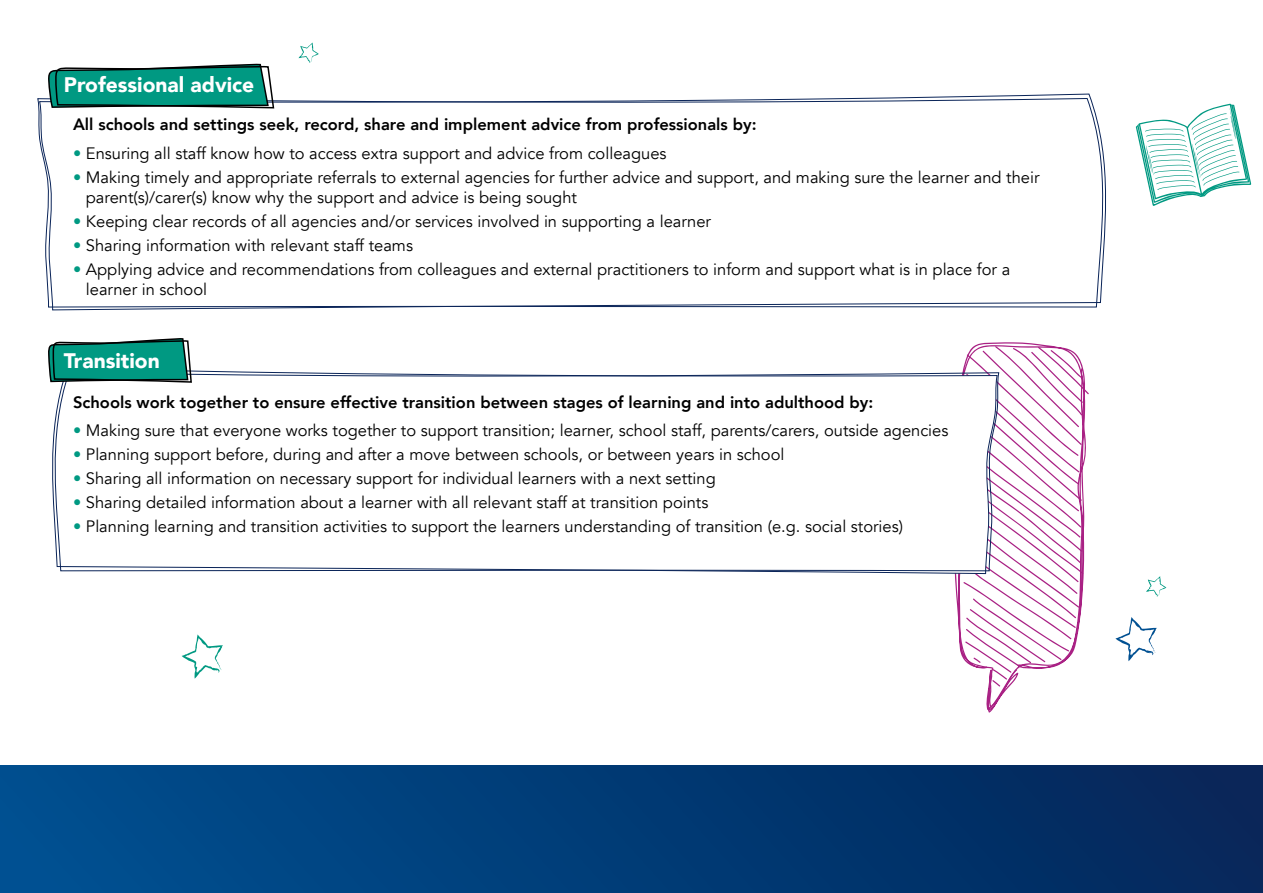
<style>
.page{position:relative;width:1263px;height:893px;background:#fff}
.page>*{position:absolute;margin:0;border:0;box-sizing:border-box;transform-origin:0 0}
.t1{font:900 21px "Avenir";color:#fff}
.t2{font:16.5px/19.8px "Avenir";color:#000}
.t3{font:800 16.5px "Avenir";color:#000}
.s1{color:#009982}
</style>
<div class="page">
<svg style="left:955px;top:342px;width:98px;height:275px"></svg>
<svg style="left:958px;top:346px;width:131px;height:367px"></svg>
<svg style="left:1136px;top:104px;width:115px;height:102px"></svg>
<div style="left:0;top:765px;width:1263px;height:128px;background:linear-gradient(to right,#005091,#042659)"></div>
<svg style="left:37px;top:97px;width:1069px;height:211px"></svg>
<svg style="left:49px;top:64px;width:226px;height:45px;background:#229282"></svg>
<svg style="left:52px;top:372px;width:948px;height:200px"></svg>
<svg style="left:49px;top:338px;width:144px;height:46px;background:#279383"></svg>
<svg style="left:182px;top:634px;width:41px;height:45px"></svg>
<svg style="left:1115px;top:617px;width:42px;height:44px"></svg>
<svg style="left:298px;top:43px;width:21px;height:20px"></svg>
<svg style="left:1146px;top:576px;width:20px;height:21px"></svg>
<p class="t1" style="left:64px;top:67px;width:192px">Professional advice</p>
<p class="t3" style="left:73px;top:112px;width:685px">All schools and settings seek, record, share and implement advice from professionals by:</p>
<p class="t2" style="left:73px;top:143px;width:595px"><span class="s1">•</span> Ensuring all staff know how to access extra support and advice from colleagues</p>
<p class="t2" style="left:86px;top:168px;width:955px;text-indent:-13px"><span class="s1">•</span> Making timely and appropriate referrals to external agencies for further advice and support, and making sure the learner and their parent(s)/carer(s) know why the support and advice is being sought</p>
<p class="t2" style="left:73px;top:211px;width:639px"><span class="s1">•</span> Keeping clear records of all agencies and/or services involved in supporting a learner</p>
<p class="t2" style="left:73px;top:235px;width:341px"><span class="s1">•</span> Sharing information with relevant staff teams</p>
<p class="t2" style="left:86px;top:259px;width:926px;text-indent:-13px"><span class="s1">•</span> Applying advice and recommendations from colleagues and external practitioners to inform and support what is in place for a learner in school</p>
<p class="t1" style="left:64px;top:342px;width:98px">Transition</p>
<p class="t3" style="left:73px;top:389px;width:802px">Schools work together to ensure effective transition between stages of learning and into adulthood by:</p>
<p class="t2" style="left:73px;top:421px;width:877px"><span class="s1">•</span> Making sure that everyone works together to support transition; learner, school staff, parents/carers, outside agencies</p>
<p class="t2" style="left:73px;top:445px;width:713px"><span class="s1">•</span> Planning support before, during and after a move between schools, or between years in school</p>
<p class="t2" style="left:73px;top:469px;width:644px"><span class="s1">•</span> Sharing all information on necessary support for individual learners with a next setting</p>
<p class="t2" style="left:73px;top:493px;width:637px"><span class="s1">•</span> Sharing detailed information about a learner with all relevant staff at transition points</p>
<p class="t2" style="left:73px;top:517px;width:831px"><span class="s1">•</span> Planning learning and transition activities to support the learners understanding of transition (e.g. social stories)</p>
</div>
